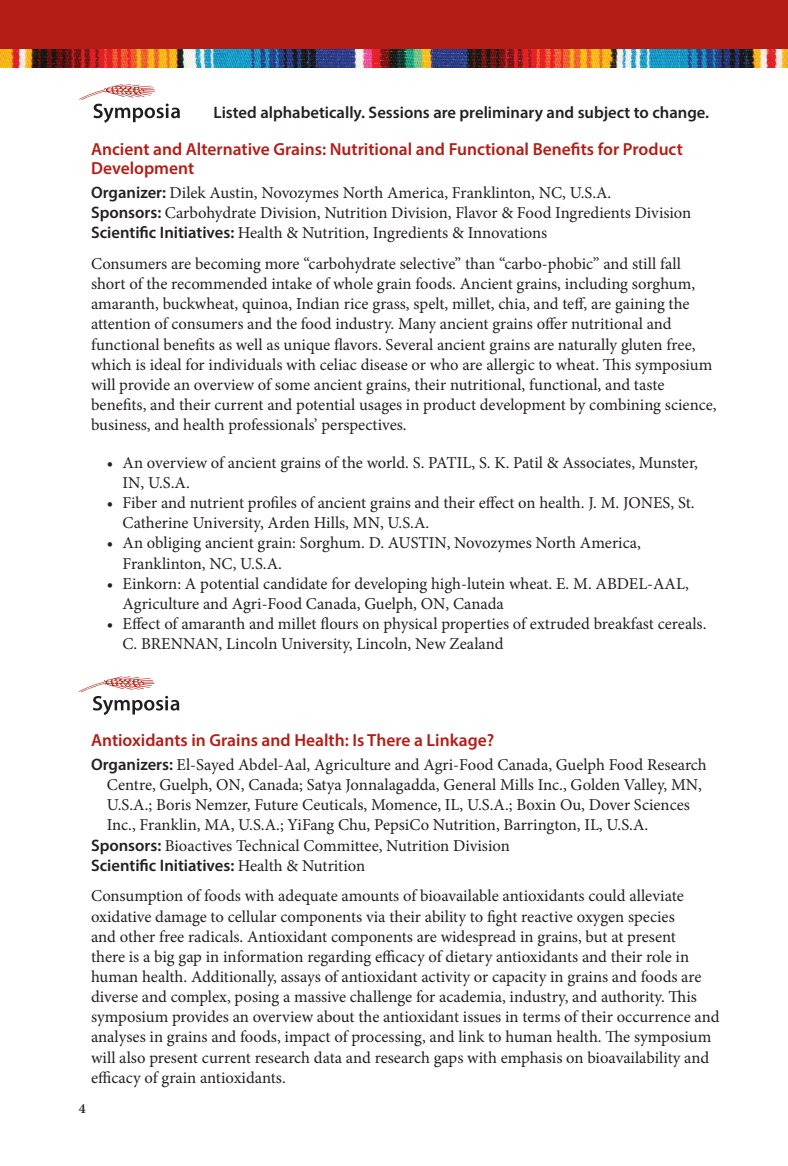
<style>
.page{position:relative;width:788px;height:1166px;background:#fff}
.page>*{position:absolute;margin:0;border:0;box-sizing:border-box;transform-origin:0 0}
.t1{font:600 17.5px/19.2px "Myriad Pro";color:#b41d15}
.t2{font:16.62px/20.1px "Minion Pro";color:#231f20}
.t3{font:600 16.62px "Myriad Pro";color:#231f20}
.t4{font:600 14px "Minion Pro";color:#231f20}
.s1{font-family:"Myriad Pro";font-weight:600}
.s2{font-family:"Minion Pro";font-weight:400}
</style>
<div class="page">
<svg style="left:79px;top:84px;width:101px;height:39px"></svg>
<div style="left:0;top:0;width:788px;height:52px;background:#b41d15"></div>
<img style="left:0;top:50px;width:788px;height:17px">
<svg style="left:79px;top:676px;width:100px;height:39px"></svg>
<p class="t3" style="left:213px;top:102px;width:497px">Listed alphabetically. Sessions are preliminary and subject to change.</p>
<p class="t1" style="left:91px;top:139px;width:593px">Ancient and Alternative Grains: Nutritional and Functional Benefits for Product<br>Development</p>
<p class="t2" style="left:91px;top:183px;width:601px"><span class="s1">Organizer:</span> Dilek Austin, Novozymes North America, Franklinton, NC, U.S.A.<br><span class="s1">Sponsors:</span> Carbohydrate Division, Nutrition Division, Flavor &amp; Food Ingredients Division<br><span class="s1">Scientific Initiatives:</span> Health &amp; Nutrition, Ingredients &amp; Innovations</p>
<p class="t2" style="left:91px;top:254px;width:627px">Consumers are becoming more “carbohydrate selective” than “carbo-phobic” and still fall short of the recommended intake of whole grain foods. Ancient grains, including sorghum, amaranth, buckwheat, quinoa, Indian rice grass, spelt, millet, chia, and teff, are gaining the attention of consumers and the food industry. Many ancient grains offer nutritional and functional benefits as well as unique flavors. Several ancient grains are naturally gluten free, which is ideal for individuals with celiac disease or who are allergic to wheat. This symposium will provide an overview of some ancient grains, their nutritional, functional, and taste benefits, and their current and potential usages in product development by combining science, business, and health professionals’ perspectives.</p>
<p class="t2" style="left:122px;top:452px;width:577px;text-indent:-16px">• An overview of ancient grains of the world. S. PATIL, S. K. Patil &amp; Associates, Munster,<br>IN, U.S.A.</p>
<p class="t2" style="left:122px;top:493px;width:573px;text-indent:-16px">• Fiber and nutrient profiles of ancient grains and their effect on health. J. M. JONES, St.<br>Catherine University, Arden Hills, MN, U.S.A.</p>
<p class="t2" style="left:122px;top:533px;width:520px;text-indent:-16px">• An obliging ancient grain: Sorghum. D. AUSTIN, Novozymes North America,<br>Franklinton, NC, U.S.A.</p>
<p class="t2" style="left:122px;top:573px;width:567px;text-indent:-16px">• Einkorn: A potential candidate for developing high-lutein wheat. E. M. ABDEL-AAL,<br>Agriculture and Agri-Food Canada, Guelph, ON, Canada</p>
<p class="t2" style="left:122px;top:613px;width:585px;text-indent:-16px">• Effect of amaranth and millet flours on physical properties of extruded breakfast cereals.<br>C. BRENNAN, Lincoln University, Lincoln, New Zealand</p>
<p class="t1" style="left:91px;top:730px;width:405px">Antioxidants in Grains and Health: Is There a Linkage?</p>
<p class="t2" style="left:91px;top:754px;width:617px"><span class="s1">Organizers:</span> El-Sayed Abdel-Aal, Agriculture and Agri-Food Canada, Guelph Food Research</p>
<p class="t2" style="left:107px;top:775px;width:596px">Centre, Guelph, ON, Canada; Satya Jonnalagadda, General Mills Inc., Golden Valley, MN,</p>
<p class="t2" style="left:107px;top:795px;width:584px">U.S.A.; Boris Nemzer, Future Ceuticals, Momence, IL, U.S.A.; Boxin Ou, Dover Sciences</p>
<p class="t2" style="left:107px;top:815px;width:543px">Inc., Franklin, MA, U.S.A.; YiFang Chu, PepsiCo Nutrition, Barrington, IL, U.S.A.</p>
<p class="t2" style="left:91px;top:835px;width:420px"><span class="s1">Sponsors:</span> Bioactives Technical Committee, Nutrition Division</p>
<p class="t3" style="left:91px;top:854px;width:275px">Scientific Initiatives: <span class="s2">Health &amp; Nutrition</span></p>
<p class="t2" style="left:91px;top:886px;width:630px">Consumption of foods with adequate amounts of bioavailable antioxidants could alleviate oxidative damage to cellular components via their ability to fight reactive oxygen species<br>and other free radicals. Antioxidant components are widespread in grains, but at present<br>there is a big gap in information regarding efficacy of dietary antioxidants and their role in human health. Additionally, assays of antioxidant activity or capacity in grains and foods are diverse and complex, posing a massive challenge for academia, industry, and authority. This symposium provides an overview about the antioxidant issues in terms of their occurrence and analyses in grains and foods, impact of processing, and link to human health. The symposium will also present current research data and research gaps with emphasis on bioavailability and efficacy of grain antioxidants.</p>
<p class="t4" style="left:79px;top:1099px;width:8px">4</p>
</div>
